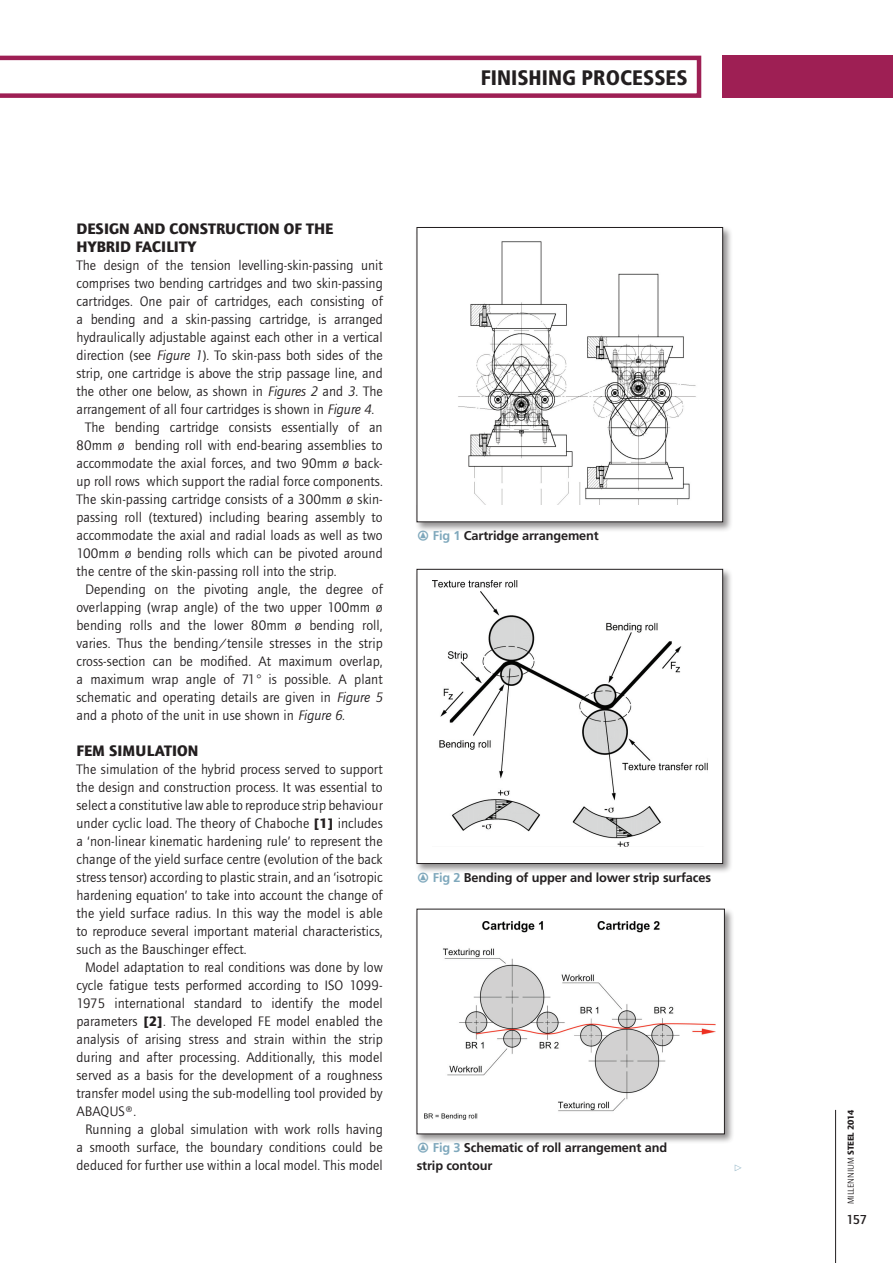
<style>
.page{position:relative;width:893px;height:1263px;background:#fff}
.page>*{position:absolute;margin:0;border:0;box-sizing:border-box;transform-origin:0 0}
.t1{font:900 condensed 21px "Frutiger";color:#231f20}
.t2{font:700 15.75px/18px "Foundry Journal";letter-spacing:.005em;color:#231f20}
.t3{font:14.25px "Foundry Journal";letter-spacing:.005em;color:#231f20}
.t4{font:500 13.5px "Foundry Journal";color:#231f20}
.t5{font:700 12.75px/18px "Frutiger";letter-spacing:-.01em;color:#231f20}
.t6{font:9px "Foundry Journal";color:#231f20}
.t7{font:8.25px "Linotype Tapestry Triangle";color:#7fa8bc}
.s1{font-style:italic}
.s2{font-weight:700}
.s3{font-family:"Linotype Tapestry Circle";font-weight:400;color:#7fa8bc}
.s4{color:#7fa8bc}
</style>
<div class="page">
<div style="left:723px;top:56px;width:170px;height:42px;background:#9e1f54"></div>
<svg style="left:0;top:56px;width:701px;height:42px"></svg>
<hr style="left:835px;top:1110px;width:1px;height:153px;background:#231f20">
<div style="left:415px;top:225px;width:324px;height:314px;background:#231f20;opacity:.5"></div>
<div style="left:417px;top:227px;width:306px;height:295px;background:#fff"></div>
<img style="left:458px;top:241px;width:238px;height:263px">
<div style="left:417px;top:227px;width:306px;height:295px;border:1px solid #231f20"></div>
<div style="left:415px;top:567px;width:324px;height:313px;background:#231f20;opacity:.5"></div>
<div style="left:417px;top:569px;width:306px;height:294px;background:#fff"></div>
<img style="left:432px;top:580px;width:276px;height:266px">
<div style="left:417px;top:569px;width:306px;height:295px;border:1px solid #231f20"></div>
<div style="left:415px;top:907px;width:326px;height:243px;background:#231f20;opacity:.5"></div>
<div style="left:417px;top:909px;width:307px;height:225px;background:#fff"></div>
<img style="left:425px;top:921px;width:290px;height:198px">
<h1 class="t1" style="left:481px;top:65px;width:208px">FINISHING PROCESSES</h1>
<p class="t2" style="left:77px;top:220px;width:258px">DESIGN AND CONSTRUCTION OF THE<br>HYBRID FACILITY</p>
<p class="t3" style="left:77px;top:257px;width:308px">The design of the tension levelling-skin-passing unit</p>
<p class="t3" style="left:77px;top:275px;width:308px">comprises two bending cartridges and two skin-passing</p>
<p class="t3" style="left:77px;top:293px;width:308px">cartridges. One pair of cartridges, each consisting of</p>
<p class="t3" style="left:77px;top:311px;width:308px">a bending and a skin-passing cartridge, is arranged</p>
<p class="t3" style="left:77px;top:329px;width:308px">hydraulically adjustable against each other in a vertical</p>
<p class="t3" style="left:77px;top:347px;width:308px">direction (see <span class="s1">Figure 1</span>). To skin-pass both sides of the</p>
<p class="t3" style="left:77px;top:365px;width:308px">strip, one cartridge is above the strip passage line, and</p>
<p class="t3" style="left:77px;top:383px;width:308px">the other one below, as shown in <span class="s1">Figures 2</span> and <span class="s1">3</span>. The</p>
<p class="t3" style="left:77px;top:401px;width:299px">arrangement of all four cartridges is shown in <span class="s1">Figure 4</span>.</p>
<p class="t3" style="left:85px;top:419px;width:299px">The bending cartridge consists essentially of an</p>
<p class="t3" style="left:77px;top:437px;width:308px">80mm ø bending roll with end-bearing assemblies to</p>
<p class="t3" style="left:77px;top:455px;width:308px">accommodate the axial forces, and two 90mm ø back-</p>
<p class="t3" style="left:77px;top:473px;width:308px">up roll rows which support the radial force components.</p>
<p class="t3" style="left:77px;top:491px;width:308px">The skin-passing cartridge consists of a 300mm ø skin-</p>
<p class="t3" style="left:77px;top:509px;width:308px">passing roll (textured) including bearing assembly to</p>
<p class="t3" style="left:77px;top:527px;width:308px">accommodate the axial and radial loads as well as two</p>
<p class="t3" style="left:77px;top:545px;width:308px">100mm ø bending rolls which can be pivoted around</p>
<p class="t3" style="left:77px;top:563px;width:262px">the centre of the skin-passing roll into the strip.</p>
<p class="t3" style="left:85px;top:581px;width:299px">Depending on the pivoting angle, the degree of</p>
<p class="t3" style="left:77px;top:599px;width:308px">overlapping (wrap angle) of the two upper 100mm ø</p>
<p class="t3" style="left:77px;top:617px;width:308px">bending rolls and the lower 80mm ø bending roll,</p>
<p class="t3" style="left:77px;top:635px;width:308px">varies. Thus the bending/tensile stresses in the strip</p>
<p class="t3" style="left:77px;top:653px;width:308px">cross-section can be modified. At maximum overlap,</p>
<p class="t3" style="left:77px;top:671px;width:308px">a maximum wrap angle of 71° is possible. A plant</p>
<p class="t3" style="left:77px;top:689px;width:308px">schematic and operating details are given in <span class="s1">Figure 5</span></p>
<p class="t3" style="left:77px;top:707px;width:270px">and a photo of the unit in use shown in <span class="s1">Figure 6</span>.</p>
<p class="t2" style="left:77px;top:742px;width:123px">FEM SIMULATION</p>
<p class="t3" style="left:77px;top:761px;width:308px">The simulation of the hybrid process served to support</p>
<p class="t3" style="left:77px;top:779px;width:308px">the design and construction process. It was essential to</p>
<p class="t3" style="left:77px;top:797px;width:308px">select a constitutive law able to reproduce strip behaviour</p>
<p class="t3" style="left:77px;top:815px;width:308px">under cyclic load. The theory of Chaboche <span class="s2">[1]</span> includes</p>
<p class="t3" style="left:77px;top:833px;width:308px">a ‘non-linear kinematic hardening rule’ to represent the</p>
<p class="t3" style="left:77px;top:851px;width:308px">change of the yield surface centre (evolution of the back</p>
<p class="t3" style="left:77px;top:869px;width:308px">stress tensor) according to plastic strain, and an ‘isotropic</p>
<p class="t3" style="left:77px;top:887px;width:308px">hardening equation’ to take into account the change of</p>
<p class="t3" style="left:77px;top:905px;width:308px">the yield surface radius. In this way the model is able</p>
<p class="t3" style="left:77px;top:923px;width:308px">to reproduce several important material characteristics,</p>
<p class="t3" style="left:77px;top:941px;width:172px">such as the Bauschinger effect.</p>
<p class="t3" style="left:85px;top:959px;width:299px">Model adaptation to real conditions was done by low</p>
<p class="t3" style="left:77px;top:977px;width:308px">cycle fatigue tests performed according to ISO 1099-</p>
<p class="t3" style="left:77px;top:995px;width:308px">1975 international standard to identify the model</p>
<p class="t3" style="left:77px;top:1013px;width:308px">parameters <span class="s2">[2]</span>. The developed FE model enabled the</p>
<p class="t3" style="left:77px;top:1031px;width:308px">analysis of arising stress and strain within the strip</p>
<p class="t3" style="left:77px;top:1049px;width:308px">during and after processing. Additionally, this model</p>
<p class="t3" style="left:77px;top:1067px;width:308px">served as a basis for the development of a roughness</p>
<p class="t3" style="left:77px;top:1085px;width:308px">transfer model using the sub-modelling tool provided by</p>
<p class="t3" style="left:77px;top:1103px;width:61px">ABAQUS®.</p>
<p class="t3" style="left:85px;top:1121px;width:299px">Running a global simulation with work rolls having</p>
<p class="t3" style="left:77px;top:1139px;width:308px">a smooth surface, the boundary conditions could be</p>
<p class="t3" style="left:77px;top:1157px;width:308px">deduced for further use within a local model. This model</p>
<p class="t5" style="left:417px;top:526px;width:184px"><span class="s3">R</span> <span class="s4">Fig 1</span> Cartridge arrangement</p>
<p class="t5" style="left:417px;top:868px;width:296px"><span class="s3">R</span> <span class="s4">Fig 2</span> Bending of upper and lower strip surfaces</p>
<p class="t5" style="left:417px;top:1138px;width:252px"><span class="s3">R</span> <span class="s4">Fig 3</span> Schematic of roll arrangement and strip contour</p>
<p class="t7" style="left:734px;top:1164px;width:10px">a</p>
<p class="t6" style="left:846px;top:1204px;width:96px;rotate:-90deg">MILLENNIUM <span class="s2">STEEL 2014</span></p>
<p class="t4" style="left:846px;top:1212px;width:22px">157</p>
</div>
